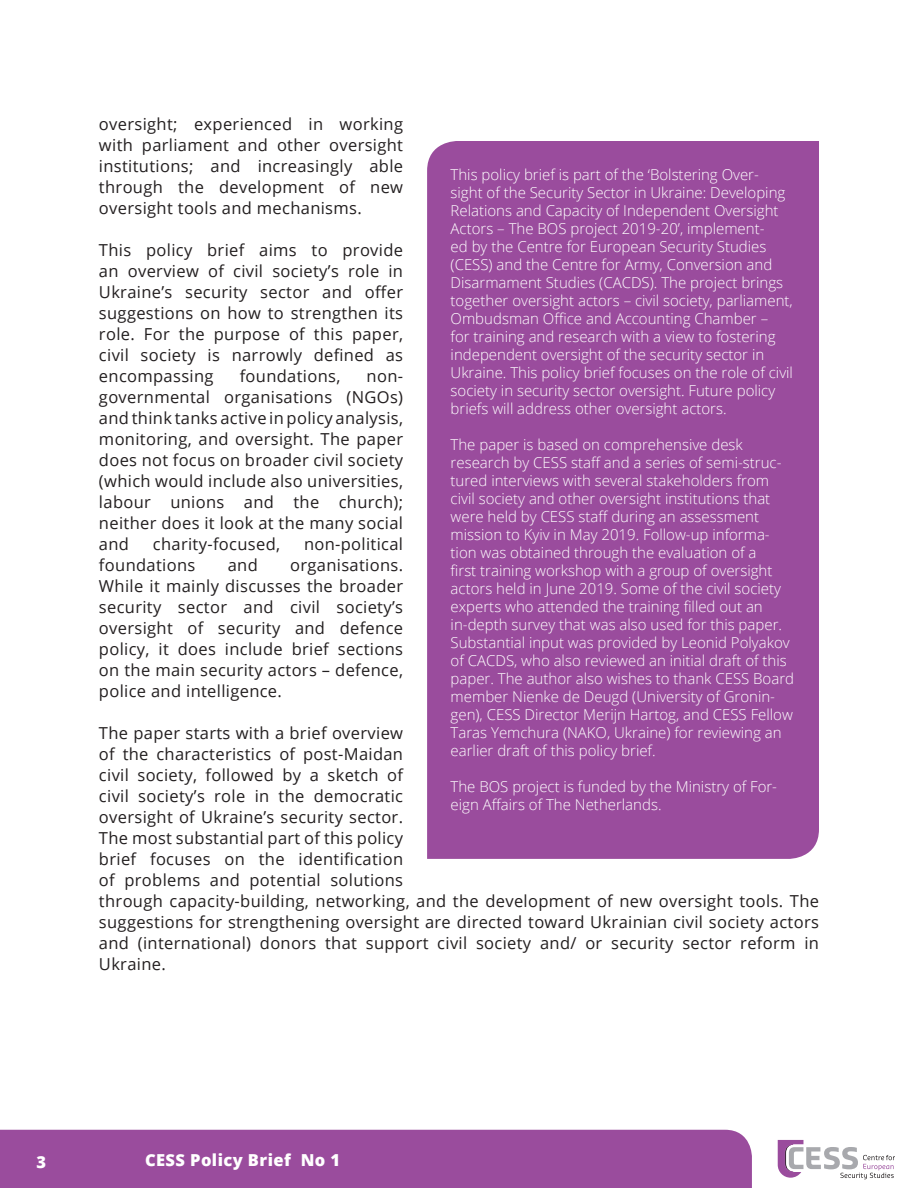
<style>
.page{position:relative;width:918px;height:1188px;background:#fff}
.page>*{position:absolute;margin:0;border:0;box-sizing:border-box;transform-origin:0 0}
.t1{font:16.5px/21px "Open Sans";letter-spacing:.02em;color:#231f20;text-align:justify}
.t2{font:800 16.5px "Open Sans";letter-spacing:.025em;color:#fff}
.t3{font:300 15px/18px "Open Sans";color:#fff}
</style>
<div class="page">
<div style="left:0;top:1130px;width:752px;height:58px;background:#9a4c9d"></div>
<svg style="left:778px;top:1140px;width:117px;height:39px"></svg>
<div style="left:427px;top:141px;width:392px;height:718px;background:#9a4c9d"></div>
<p class="t1" style="left:99px;top:113px;width:306px">oversight; experienced in working with parliament and other oversight institutions; and increasingly able through the development of new oversight tools and mechanisms.</p>
<p class="t1" style="left:99px;top:239px;width:306px">This policy brief aims to provide an overview of civil society’s role in Ukraine’s security sector and offer suggestions on how to strengthen its role. For the purpose of this paper, civil society is narrowly defined as encompassing</p>
<p class="t3" style="left:451px;top:165px;width:344px">This policy brief is part of the ‘Bolstering Over&shy;sight of the Security Sector in Ukraine: Developing Relations and Capacity of Independent Oversight Actors – The BOS project 2019-20’, implement-<br>ed by the Centre for European Security Studies (CESS) and the Centre for Army, Conversion and Disarmament Studies (CACDS). The project brings together oversight actors – civil society, parliament, Ombudsman Office and Accounting Chamber –<br>for training and research with a view to fostering independent oversight of the security sector in Ukraine. This policy brief focuses on the role of civil society in security sector oversight. Future policy briefs will address other oversight actors.</p>
<p class="t3" style="left:451px;top:435px;width:345px">The paper is based on comprehensive desk research by CESS staff and a series of semi-struc&shy;tured interviews with several stakeholders from civil society and other oversight institutions that were held by CESS staff during an assessment mission to Kyiv in May 2019. Follow-up informa&shy;tion was obtained through the evaluation of a<br>first training workshop with a group of oversight actors held in June 2019. Some of the civil society experts who attended the training filled out an in-depth survey that was also used for this paper.<br>Substantial input was provided by Leonid Polyakov of CACDS, who also reviewed an initial draft of this paper. The author also wishes to thank CESS Board member Nienke de Deugd (University of Gronin&shy;gen), CESS Director Merijn Hartog, and CESS Fellow Taras Yemchura (NAKO, Ukraine) for reviewing an earlier draft of this policy brief.</p>
<p class="t3" style="left:451px;top:777px;width:328px">The BOS project is funded by the Ministry of For&shy;eign Affairs of The Netherlands.</p>
<p class="t1" style="left:240px;top:365px;width:102px">foundations,</p>
<p class="t1" style="left:99px;top:365px;width:306px;text-indent:268px">non&shy;governmental organisations (NGOs) and think tanks active in policy analysis, monitoring, and oversight. The paper does not focus on broader civil society (which would include also universities, labour unions and the church); neither does it look at the many social and</p>
<p class="t1" style="left:153px;top:533px;width:129px">charity-focused,</p>
<p class="t1" style="left:304px;top:533px;width:101px">non-political</p>
<p class="t1" style="left:99px;top:554px;width:98px">foundations</p>
<p class="t1" style="left:228px;top:554px;width:32px">and</p>
<p class="t1" style="left:99px;top:554px;width:306px;text-indent:191px">organisations.<br>While it mainly discusses the broader security sector and civil society’s oversight of security and defence policy, it does include brief sections on the main security actors – defence, police and intelligence.</p>
<p class="t1" style="left:99px;top:722px;width:722px;text-align:left">The paper starts with a brief overview<br>of the characteristics of post-Maidan<br>civil society, followed by a sketch of<br>civil society’s role in the democratic<br>oversight of Ukraine’s security sector.<br>The most substantial part of this policy<br>brief focuses on the identification<br>of problems and potential solutions<br>through capacity-building, networking, and the development of new oversight tools. The suggestions for strengthening oversight are directed toward Ukrainian civil society actors and (international) donors that support civil society and/ or security sector reform in Ukraine.</p>
<p class="t2" style="left:37px;top:1149px;width:11px">3</p>
<p class="t2" style="left:145px;top:1147px;width:197px">CESS Policy Brief No 1</p>
</div>
